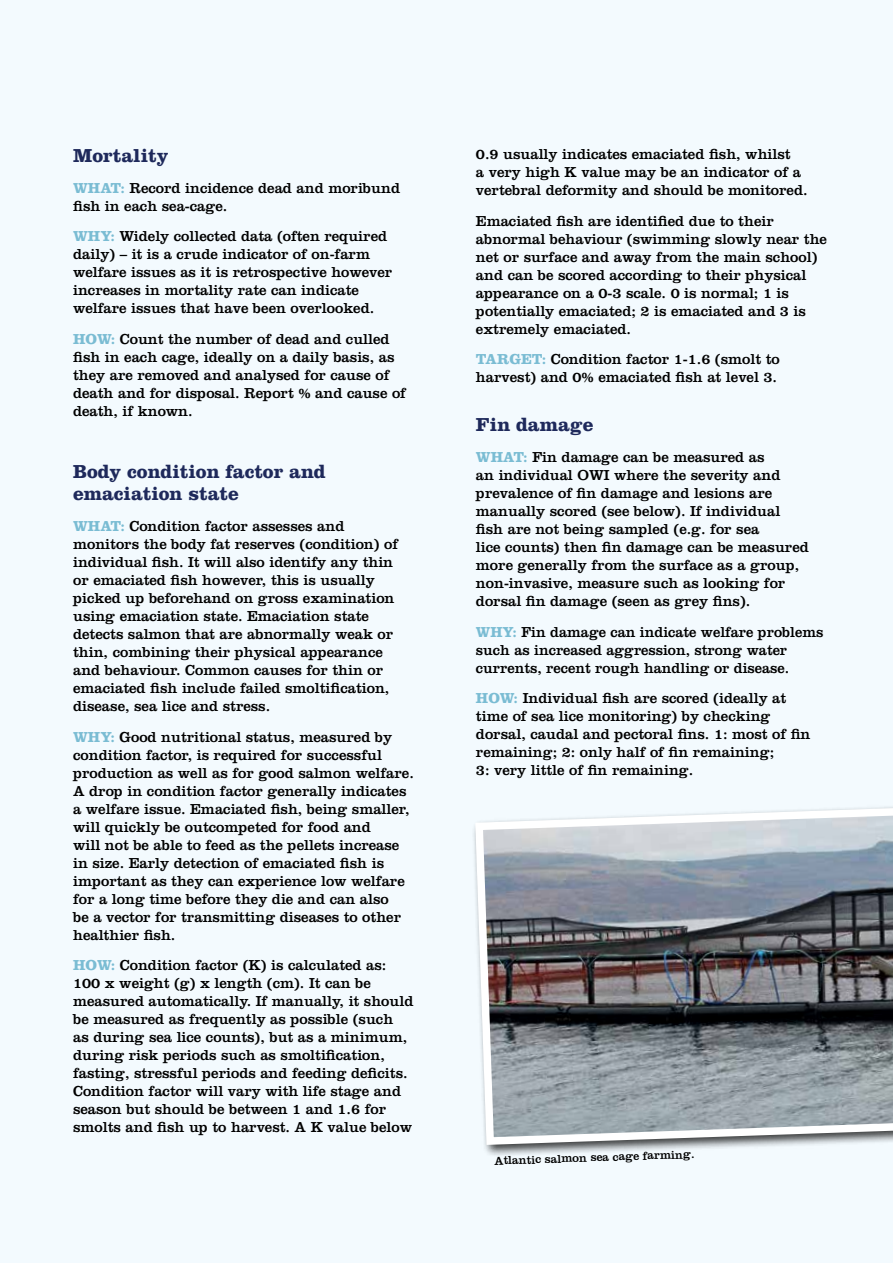
<style>
.page{position:relative;width:893px;height:1263px;background:#f3fafe}
.page>*{position:absolute;margin:0;border:0;box-sizing:border-box;transform-origin:0 0}
.t1{font:700 19.5px/22.5px "Clarendon LT Std";color:#1e295b}
.t2{font:15px/18px "Clarendon LT Std";color:#000}
.t3{font:12px "Clarendon LT Std";color:#000}
.s1{font-weight:700;color:#7abcd3}
</style>
<div class="page">
<div style="left:472px;top:801px;width:421px;height:356px;background:#000;opacity:.75"></div>
<svg style="left:472px;top:801px;width:421px;height:348px;background:#8c9197"></svg>
<h1 class="t1" style="left:73px;top:144px;width:97px">Mortality</h1>
<p class="t2" style="left:73px;top:178px;width:328px"><span class="s1">WHAT:</span> Record incidence dead and moribund fish in each sea-cage.</p>
<p class="t2" style="left:73px;top:227px;width:321px"><span class="s1">WHY:</span> Widely collected data (often required daily) – it is a crude indicator of on-farm welfare issues as it is retrospective however increases in mortality rate can indicate welfare issues that have been overlooked.</p>
<p class="t2" style="left:73px;top:330px;width:334px"><span class="s1">HOW:</span> Count the number of dead and culled fish in each cage, ideally on a daily basis, as they are removed and analysed for cause of death and for disposal. Report % and cause of death, if known.</p>
<h1 class="t1" style="left:73px;top:460px;width:254px">Body condition factor and emaciation state</h1>
<p class="t2" style="left:73px;top:517px;width:327px"><span class="s1">WHAT:</span> Condition factor assesses and monitors the body fat reserves (condition) of individual fish. It will also identify any thin or emaciated fish however, this is usually picked up beforehand on gross examination using emaciation state. Emaciation state detects salmon that are abnormally weak or thin, combining their physical appearance and behaviour. Common causes for thin or emaciated fish include failed smoltification, disease, sea lice and stress.</p>
<p class="t2" style="left:73px;top:728px;width:342px"><span class="s1">WHY:</span> Good nutritional status, measured by condition factor, is required for successful production as well as for good salmon welfare.<br>A drop in condition factor generally indicates a welfare issue. Emaciated fish, being smaller, will quickly be outcompeted for food and<br>will not be able to feed as the pellets increase in size. Early detection of emaciated fish is important as they can experience low welfare for a long time before they die and can also<br>be a vector for transmitting diseases to other healthier fish.</p>
<p class="t2" style="left:73px;top:956px;width:342px"><span class="s1">HOW:</span> Condition factor (K) is calculated as:<br>100 x weight (g) x length (cm). It can be measured automatically. If manually, it should be measured as frequently as possible (such<br>as during sea lice counts), but as a minimum, during risk periods such as smoltification, fasting, stressful periods and feeding deficits.<br>Condition factor will vary with life stage and season but should be between 1 and 1.6 for smolts and fish up to harvest. A K value below</p>
<p class="t2" style="left:476px;top:145px;width:333px">0.9 usually indicates emaciated fish, whilst<br>a very high K value may be an indicator of a vertebral deformity and should be monitored.</p>
<p class="t2" style="left:476px;top:211px;width:353px">Emaciated fish are identified due to their abnormal behaviour (swimming slowly near the net or surface and away from the main school) and can be scored according to their physical appearance on a 0-3 scale. 0 is normal; 1 is potentially emaciated; 2 is emaciated and 3 is extremely emaciated.</p>
<p class="t2" style="left:476px;top:350px;width:305px"><span class="s1">TARGET:</span> Condition factor 1-1.6 (smolt to harvest) and 0% emaciated fish at level 3.</p>
<h1 class="t1" style="left:476px;top:413px;width:119px">Fin damage</h1>
<p class="t2" style="left:476px;top:448px;width:334px"><span class="s1">WHAT:</span> Fin damage can be measured as<br>an individual OWI where the severity and prevalence of fin damage and lesions are manually scored (see below). If individual fish are not being sampled (e.g. for sea<br>lice counts) then fin damage can be measured more generally from the surface as a group, non-invasive, measure such as looking for dorsal fin damage (seen as grey fins).</p>
<p class="t2" style="left:476px;top:623px;width:349px"><span class="s1">WHY:</span> Fin damage can indicate welfare problems such as increased aggression, strong water currents, recent rough handling or disease.</p>
<p class="t2" style="left:476px;top:689px;width:336px"><span class="s1">HOW:</span> Individual fish are scored (ideally at time of sea lice monitoring) by checking dorsal, caudal and pectoral fins. 1: most of fin remaining; 2: only half of fin remaining;<br>3: very little of fin remaining.</p>
<p class="t3" style="left:494px;top:1154px;width:202px;rotate:-2deg">Atlantic salmon sea cage farming.</p>
</div>
